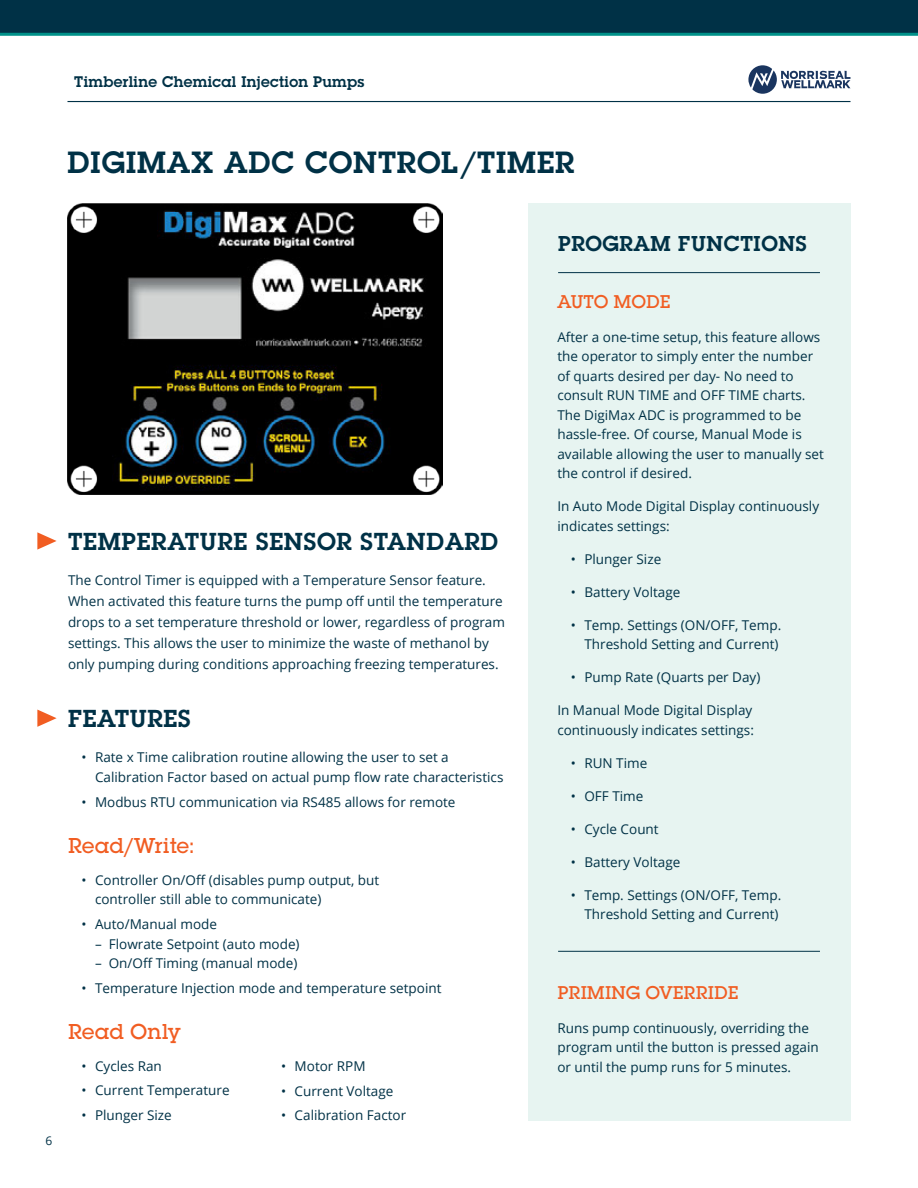
<style>
.page{position:relative;width:918px;height:1188px;background:#fff}
.page>*{position:absolute;margin:0;border:0;box-sizing:border-box;transform-origin:0 0}
.t1{font:600 30px "Lubalin Graph Std";letter-spacing:.03em;color:#003146}
.t2{font:600 24px "Lubalin Graph Std";letter-spacing:.03em;color:#003146}
.t3{font:500 21px "Lubalin Graph Std";color:#f15d22}
.t4{font:600 21px "Lubalin Graph Std";letter-spacing:.03em;color:#003146}
.t5{font:500 18px "Lubalin Graph Std";color:#f15d22}
.t6{font:600 15px "Lubalin Graph Std";letter-spacing:.02em;color:#003146}
.t7{font:13.5px/19.5px "Open Sans";color:#003146}
.t8{font:12px "Open Sans";color:#003146}
</style>
<div class="page">
<div style="left:0;top:0;width:918px;height:34px;background:#003146"></div>
<hr style="left:0;top:33px;width:918px;height:3px;background:#009189">
<hr style="left:68px;top:101px;width:782px;height:1px;background:#003146">
<svg style="left:748px;top:65px;width:102px;height:29px"></svg>
<div style="left:528px;top:203px;width:322px;height:917px;background:#e7f4f1"></div>
<svg style="left:37px;top:710px;width:20px;height:17px"></svg>
<svg style="left:37px;top:532px;width:20px;height:18px"></svg>
<img style="left:67px;top:203px;width:376px;height:291px">
<hr style="left:558px;top:272px;width:262px;height:1px;background:#003146">
<hr style="left:558px;top:951px;width:262px;height:1px;background:#003146">
<p class="t6" style="left:74px;top:71px;width:292px">Timberline Chemical Injection Pumps</p>
<h1 class="t1" style="left:68px;top:143px;width:509px">DIGIMAX ADC CONTROL/TIMER</h1>
<h3 class="t4" style="left:558px;top:229px;width:250px">PROGRAM FUNCTIONS</h3>
<p class="t8" style="left:46px;top:1132px;width:8px">6</p>
<h2 class="t2" style="left:68px;top:525px;width:432px">TEMPERATURE SENSOR STANDARD</h2>
<p class="t7" style="left:68px;top:569px;width:438px;line-height:21px">The Control Timer is equipped with a Temperature Sensor feature.<br>When activated this feature turns the pump off until the temperature drops to a set temperature threshold or lower, regardless of program settings. This allows the user to minimize the waste of methanol by only pumping during conditions approaching freezing temperatures.</p>
<h2 class="t2" style="left:68px;top:702px;width:124px">FEATURES</h2>
<p class="t7" style="left:95px;top:747px;width:410px;text-indent:-13px">• Rate x Time calibration routine allowing the user to set a<br>Calibration Factor based on actual pump flow rate characteristics</p>
<p class="t7" style="left:82px;top:792px;width:375px">• Modbus RTU communication via RS485 allows for remote</p>
<h3 class="t3" style="left:68px;top:832px;width:127px">Read/Write:</h3>
<p class="t7" style="left:95px;top:870px;width:286px;text-indent:-14px">• Controller On/Off (disables pump output, but controller still able to communicate)</p>
<p class="t7" style="left:82px;top:914px;width:137px">• Auto/Manual mode</p>
<p class="t7" style="left:95px;top:934px;width:206px">– Flowrate Setpoint (auto mode)</p>
<p class="t7" style="left:95px;top:953px;width:204px">– On/Off Timing (manual mode)</p>
<p class="t7" style="left:82px;top:978px;width:361px">• Temperature Injection mode and temperature setpoint</p>
<h3 class="t3" style="left:68px;top:1018px;width:114px">Read Only</h3>
<h3 class="t5" style="left:557px;top:290px;width:114px">AUTO MODE</h3>
<p class="t7" style="left:557px;top:327px;width:268px">After a one-time setup, this feature allows the operator to simply enter the number of quarts desired per day- No need to consult RUN TIME and OFF TIME charts.<br>The DigiMax ADC is programmed to be hassle-free. Of course, Manual Mode is available allowing the user to manually set the control if desired.</p>
<p class="t7" style="left:557px;top:496px;width:263px">In Auto Mode Digital Display continuously indicates settings:</p>
<p class="t7" style="left:571px;top:549px;width:92px">• Plunger Size</p>
<p class="t7" style="left:571px;top:582px;width:111px">• Battery Voltage</p>
<p class="t7" style="left:571px;top:615px;width:212px;text-align:right">• Temp. Settings (ON/OFF, Temp.<br>Threshold Setting and Current)</p>
<p class="t7" style="left:571px;top:667px;width:191px">• Pump Rate (Quarts per Day)</p>
<p class="t7" style="left:557px;top:700px;width:198px">In Manual Mode Digital Display continuously indicates settings:</p>
<p class="t7" style="left:571px;top:753px;width:78px">• RUN Time</p>
<p class="t7" style="left:571px;top:786px;width:74px">• OFF Time</p>
<p class="t7" style="left:571px;top:819px;width:89px">• Cycle Count</p>
<p class="t7" style="left:571px;top:852px;width:111px">• Battery Voltage</p>
<p class="t7" style="left:571px;top:885px;width:212px;text-align:right">• Temp. Settings (ON/OFF, Temp.<br>Threshold Setting and Current)</p>
<h3 class="t5" style="left:557px;top:981px;width:183px">PRIMING OVERRIDE</h3>
<p class="t7" style="left:557px;top:1018px;width:263px">Runs pump continuously, overriding the program until the button is pressed again</p>
<p class="t7" style="left:82px;top:1056px;width:82px">• Cycles Ran</p>
<p class="t7" style="left:557px;top:1057px;width:235px">or until the pump runs for 5 minutes.</p>
<p class="t7" style="left:82px;top:1080px;width:150px">• Current Temperature</p>
<p class="t7" style="left:82px;top:1105px;width:92px">• Plunger Size</p>
<p class="t7" style="left:281px;top:1056px;width:86px">• Motor RPM</p>
<p class="t7" style="left:281px;top:1081px;width:114px">• Current Voltage</p>
<p class="t7" style="left:281px;top:1105px;width:127px">• Calibration Factor</p>
</div>
